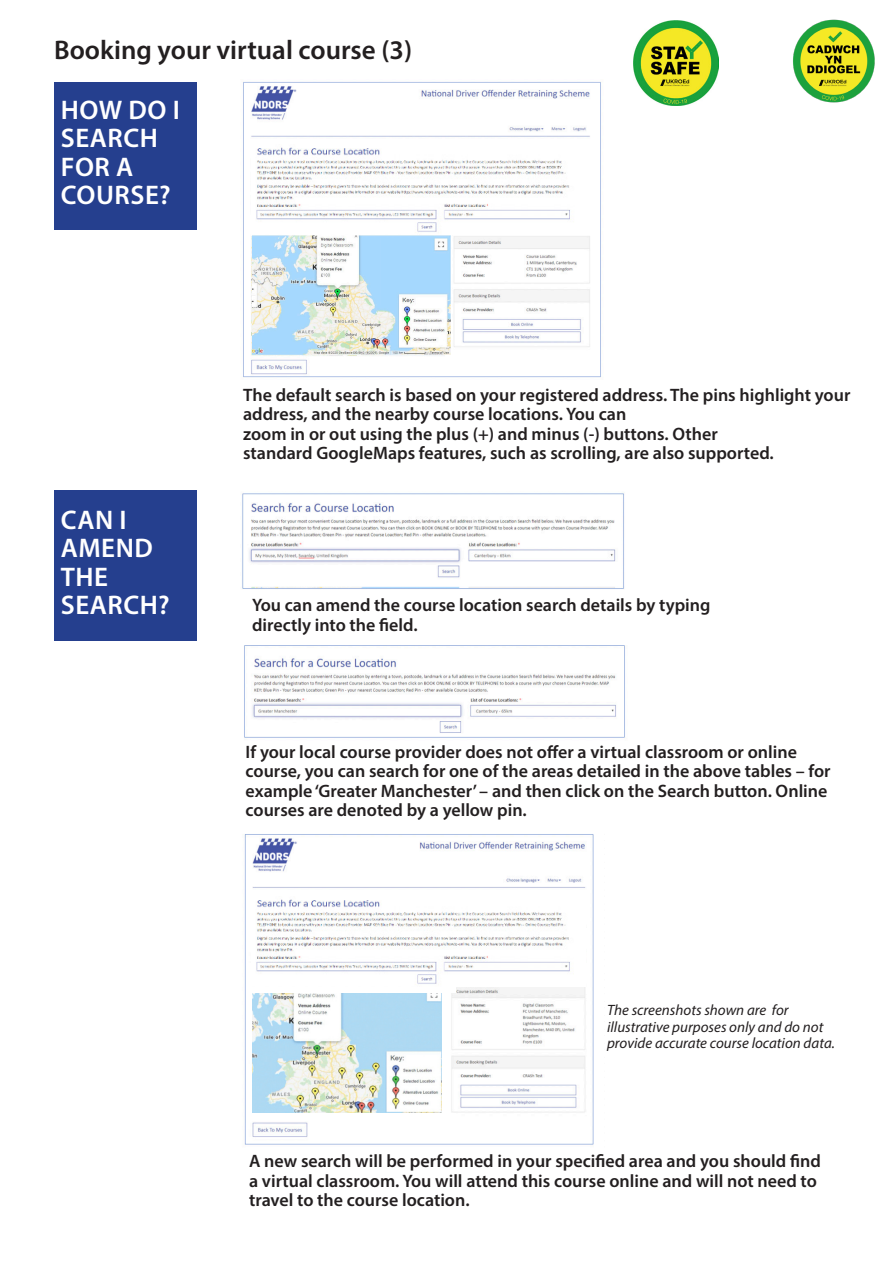
<style>
.page{position:relative;width:893px;height:1263px;background:#fff}
.page>*{position:absolute;margin:0;border:0;box-sizing:border-box;transform-origin:0 0}
.t1{font:600 27px/28.5px "Myriad Pro";letter-spacing:.02em;color:#fff}
.t2{font:600 27px "Myriad Pro";color:#231f20}
.t3{font:600 18px/19.5px "Myriad Pro";color:#231f20}
.BODY_COPY{font:italic 15px/16.5px "Myriad Pro";color:#231f20}
</style>
<div class="page">
<div style="left:54px;top:82px;width:143px;height:148px;background:#253f8e"></div>
<div style="left:54px;top:490px;width:143px;height:150px;background:#253f8e"></div>
<img style="left:243px;top:81px;width:358px;height:297px">
<img style="left:242px;top:493px;width:382px;height:96px">
<img style="left:244px;top:645px;width:382px;height:93px">
<img style="left:244px;top:834px;width:350px;height:311px">
<img style="left:252px;top:236px;width:198px;height:119px">
<img style="left:252px;top:993px;width:190px;height:120px">
<hr style="left:442px;top:989px;width:2px;height:148px;background:#fff">
<div style="left:249px;top:1113px;width:206px;height:7px;background:#fff"></div>
<div style="left:249px;top:986px;width:206px;height:7px;background:#fff"></div>
<img style="left:252px;top:144px;width:341px;height:90px">
<img style="left:252px;top:896px;width:333px;height:90px">
<img style="left:633px;top:21px;width:86px;height:85px">
<img style="left:793px;top:19px;width:82px;height:84px">
<p class="t2" style="left:54px;top:33px;width:360px">Booking your virtual course (3)</p>
<p class="t1" style="left:61px;top:95px;width:120px">HOW DO I</p>
<p class="t1" style="left:61px;top:123px;width:99px">SEARCH</p>
<p class="t1" style="left:61px;top:152px;width:111px">FOR A<br>COURSE?</p>
<p class="t1" style="left:61px;top:504px;width:67px">CAN I</p>
<p class="t1" style="left:61px;top:533px;width:94px">AMEND</p>
<p class="t1" style="left:61px;top:561px;width:49px">THE</p>
<p class="t1" style="left:61px;top:590px;width:110px">SEARCH?</p>
<p class="t3" style="left:243px;top:384px;width:609px">The default search is based on your registered address. The pins highlight your address, and the nearby course locations. You can</p>
<p class="t3" style="left:243px;top:423px;width:476px">zoom in or out using the plus (+) and minus (-) buttons. Other</p>
<p class="t3" style="left:243px;top:443px;width:532px">standard GoogleMaps features, such as scrolling, are also supported.</p>
<p class="t3" style="left:252px;top:595px;width:460px">You can amend the course location search details by typing</p>
<p class="t3" style="left:252px;top:615px;width:167px">directly into the field.</p>
<p class="t3" style="left:246px;top:741px;width:586px">If your local course provider does not offer a virtual classroom or online course, you can search for one of the areas detailed in the above tables – for example ‘Greater Manchester’ – and then click on the Search button. Online courses are denoted by a yellow pin.</p>
<p class="BODY_COPY" style="left:607px;top:1002px;width:229px">The screenshots shown are for illustrative purposes only and do not provide accurate course location data.</p>
<p class="t3" style="left:249px;top:1151px;width:573px">A new search will be performed in your specified area and you should find a virtual classroom. You will attend this course online and will not need to travel to the course location.</p>
</div>
